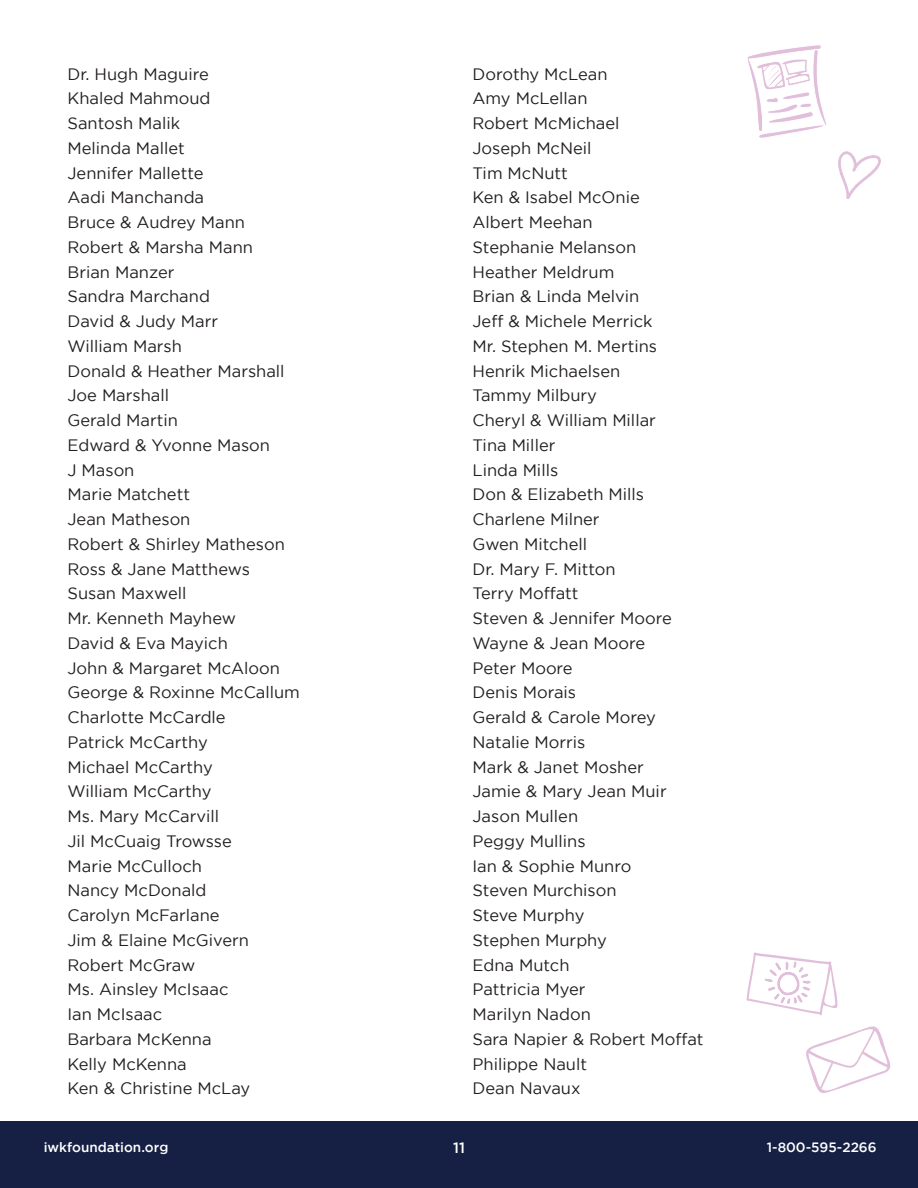
<style>
.page{position:relative;width:918px;height:1188px;background:#fff}
.page>*{position:absolute;margin:0;border:0;box-sizing:border-box;transform-origin:0 0}
.t1{font:16.5px "Gotham";color:#231f20}
.t2{font:500 15px "Gotham";color:#fff}
.t3{font:500 13.5px "Gotham";color:#fff}
</style>
<div class="page">
<div style="left:0;top:1121px;width:918px;height:67px;background:#162044"></div>
<svg style="left:747px;top:45px;width:80px;height:93px"></svg>
<svg style="left:838px;top:151px;width:43px;height:48px"></svg>
<svg style="left:746px;top:953px;width:91px;height:62px"></svg>
<svg style="left:806px;top:1026px;width:85px;height:67px"></svg>
<p class="t1" style="left:68px;top:65px;width:143px">Dr. Hugh Maguire</p>
<p class="t1" style="left:68px;top:89px;width:145px">Khaled Mahmoud</p>
<p class="t1" style="left:68px;top:114px;width:114px">Santosh Malik</p>
<p class="t1" style="left:68px;top:139px;width:119px">Melinda Mallet</p>
<p class="t1" style="left:68px;top:164px;width:138px">Jennifer Mallette</p>
<p class="t1" style="left:68px;top:188px;width:138px">Aadi Manchanda</p>
<p class="t1" style="left:68px;top:213px;width:179px">Bruce &amp; Audrey Mann</p>
<p class="t1" style="left:68px;top:238px;width:187px">Robert &amp; Marsha Mann</p>
<p class="t1" style="left:68px;top:263px;width:109px">Brian Manzer</p>
<p class="t1" style="left:68px;top:287px;width:144px">Sandra Marchand</p>
<p class="t1" style="left:68px;top:312px;width:152px">David &amp; Judy Marr</p>
<p class="t1" style="left:68px;top:337px;width:116px">William Marsh</p>
<p class="t1" style="left:68px;top:362px;width:219px">Donald &amp; Heather Marshall</p>
<p class="t1" style="left:68px;top:386px;width:103px">Joe Marshall</p>
<p class="t1" style="left:68px;top:411px;width:112px">Gerald Martin</p>
<p class="t1" style="left:68px;top:436px;width:204px">Edward &amp; Yvonne Mason</p>
<p class="t1" style="left:68px;top:461px;width:68px">J Mason</p>
<p class="t1" style="left:68px;top:485px;width:124px">Marie Matchett</p>
<p class="t1" style="left:68px;top:510px;width:124px">Jean Matheson</p>
<p class="t1" style="left:68px;top:535px;width:219px">Robert &amp; Shirley Matheson</p>
<p class="t1" style="left:68px;top:560px;width:184px">Ross &amp; Jane Matthews</p>
<p class="t1" style="left:68px;top:584px;width:121px">Susan Maxwell</p>
<p class="t1" style="left:68px;top:609px;width:170px">Mr. Kenneth Mayhew</p>
<p class="t1" style="left:68px;top:634px;width:162px">David &amp; Eva Mayich</p>
<p class="t1" style="left:68px;top:659px;width:214px">John &amp; Margaret McAloon</p>
<p class="t1" style="left:68px;top:683px;width:234px">George &amp; Roxinne McCallum</p>
<p class="t1" style="left:68px;top:708px;width:160px">Charlotte McCardle</p>
<p class="t1" style="left:68px;top:733px;width:142px">Patrick McCarthy</p>
<p class="t1" style="left:68px;top:758px;width:147px">Michael McCarthy</p>
<p class="t1" style="left:68px;top:782px;width:146px">William McCarthy</p>
<p class="t1" style="left:68px;top:807px;width:153px">Ms. Mary McCarvill</p>
<p class="t1" style="left:68px;top:832px;width:166px">Jil McCuaig Trowsse</p>
<p class="t1" style="left:68px;top:857px;width:136px">Marie McCulloch</p>
<p class="t1" style="left:68px;top:881px;width:141px">Nancy McDonald</p>
<p class="t1" style="left:68px;top:906px;width:154px">Carolyn McFarlane</p>
<p class="t1" style="left:68px;top:931px;width:183px">Jim &amp; Elaine McGivern</p>
<p class="t1" style="left:68px;top:956px;width:129px">Robert McGraw</p>
<p class="t1" style="left:68px;top:980px;width:162px">Ms. Ainsley McIsaac</p>
<p class="t1" style="left:68px;top:1005px;width:96px">Ian McIsaac</p>
<p class="t1" style="left:68px;top:1030px;width:146px">Barbara McKenna</p>
<p class="t1" style="left:68px;top:1055px;width:121px">Kelly McKenna</p>
<p class="t1" style="left:68px;top:1079px;width:184px">Ken &amp; Christine McLay</p>
<p class="t1" style="left:472px;top:65px;width:137px">Dorothy McLean</p>
<p class="t1" style="left:472px;top:89px;width:117px">Amy McLellan</p>
<p class="t1" style="left:472px;top:114px;width:149px">Robert McMichael</p>
<p class="t1" style="left:472px;top:139px;width:121px">Joseph McNeil</p>
<p class="t1" style="left:472px;top:164px;width:97px">Tim McNutt</p>
<p class="t1" style="left:472px;top:188px;width:169px">Ken &amp; Isabel McOnie</p>
<p class="t1" style="left:472px;top:213px;width:122px">Albert Meehan</p>
<p class="t1" style="left:472px;top:238px;width:165px">Stephanie Melanson</p>
<p class="t1" style="left:472px;top:263px;width:143px">Heather Meldrum</p>
<p class="t1" style="left:472px;top:287px;width:168px">Brian &amp; Linda Melvin</p>
<p class="t1" style="left:472px;top:312px;width:182px">Jeff &amp; Michele Merrick</p>
<p class="t1" style="left:472px;top:337px;width:186px">Mr. Stephen M. Mertins</p>
<p class="t1" style="left:472px;top:362px;width:149px">Henrik Michaelsen</p>
<p class="t1" style="left:472px;top:386px;width:126px">Tammy Milbury</p>
<p class="t1" style="left:472px;top:411px;width:185px">Cheryl &amp; William Millar</p>
<p class="t1" style="left:472px;top:436px;width:84px">Tina Miller</p>
<p class="t1" style="left:472px;top:461px;width:87px">Linda Mills</p>
<p class="t1" style="left:472px;top:485px;width:173px">Don &amp; Elizabeth Mills</p>
<p class="t1" style="left:472px;top:510px;width:129px">Charlene Milner</p>
<p class="t1" style="left:472px;top:535px;width:116px">Gwen Mitchell</p>
<p class="t1" style="left:472px;top:560px;width:145px">Dr. Mary F. Mitton</p>
<p class="t1" style="left:472px;top:584px;width:108px">Terry Moffatt</p>
<p class="t1" style="left:472px;top:609px;width:201px">Steven &amp; Jennifer Moore</p>
<p class="t1" style="left:472px;top:634px;width:174px">Wayne &amp; Jean Moore</p>
<p class="t1" style="left:472px;top:659px;width:102px">Peter Moore</p>
<p class="t1" style="left:472px;top:683px;width:105px">Denis Morais</p>
<p class="t1" style="left:472px;top:708px;width:185px">Gerald &amp; Carole Morey</p>
<p class="t1" style="left:472px;top:733px;width:115px">Natalie Morris</p>
<p class="t1" style="left:472px;top:758px;width:173px">Mark &amp; Janet Mosher</p>
<p class="t1" style="left:472px;top:782px;width:196px">Jamie &amp; Mary Jean Muir</p>
<p class="t1" style="left:472px;top:807px;width:107px">Jason Mullen</p>
<p class="t1" style="left:472px;top:832px;width:115px">Peggy Mullins</p>
<p class="t1" style="left:472px;top:857px;width:160px">Ian &amp; Sophie Munro</p>
<p class="t1" style="left:472px;top:881px;width:146px">Steven Murchison</p>
<p class="t1" style="left:472px;top:906px;width:113px">Steve Murphy</p>
<p class="t1" style="left:472px;top:931px;width:136px">Stephen Murphy</p>
<p class="t1" style="left:472px;top:956px;width:99px">Edna Mutch</p>
<p class="t1" style="left:472px;top:980px;width:114px">Pattricia Myer</p>
<p class="t1" style="left:472px;top:1005px;width:120px">Marilyn Nadon</p>
<p class="t1" style="left:472px;top:1030px;width:233px">Sara Napier &amp; Robert Moffat</p>
<p class="t1" style="left:472px;top:1055px;width:116px">Philippe Nault</p>
<p class="t1" style="left:472px;top:1079px;width:110px">Dean Navaux</p>
<p class="t3" style="left:44px;top:1139px;width:126px">iwkfoundation.org</p>
<p class="t3" style="left:767px;top:1139px;width:111px">1-800-595-2266</p>
<p class="t2" style="left:453px;top:1139px;width:13px">11</p>
</div>
